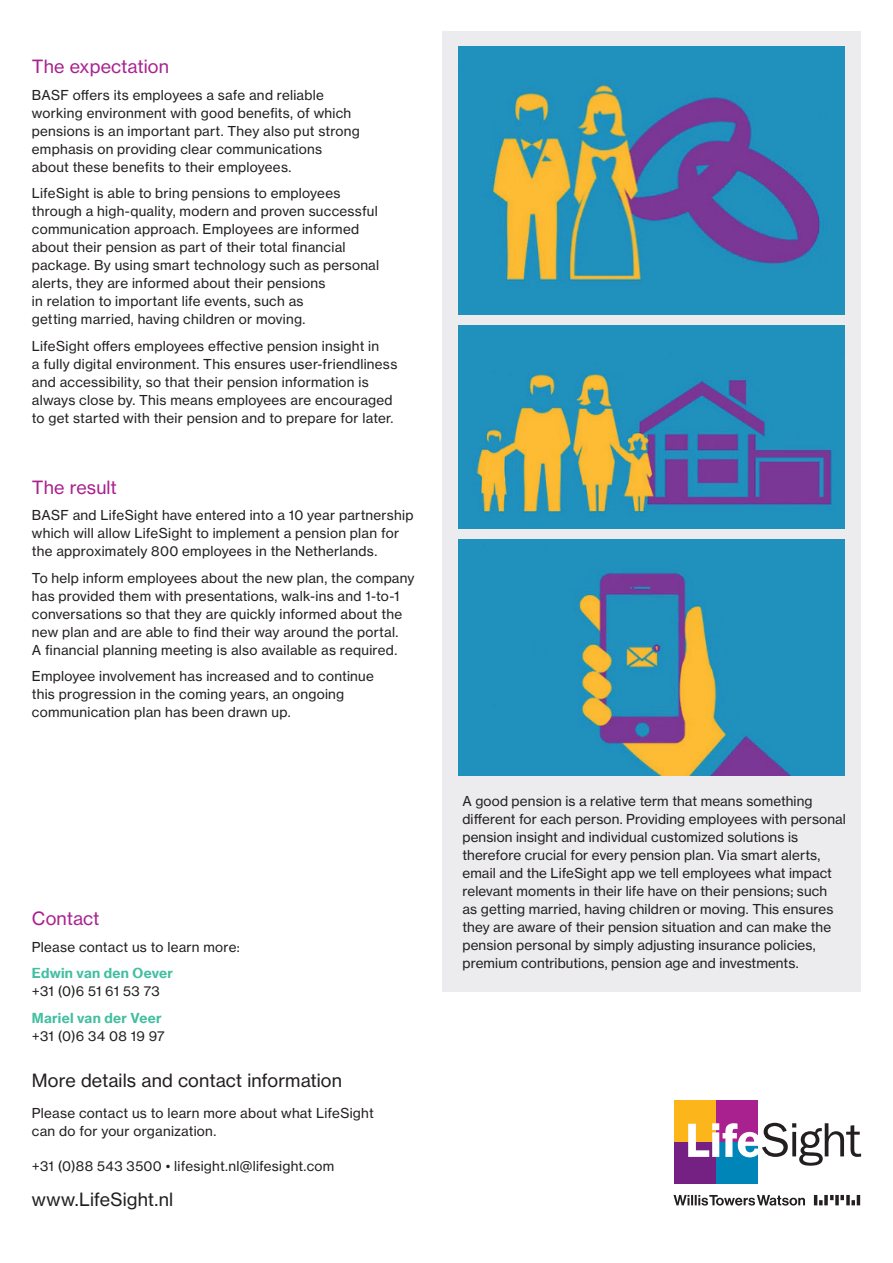
<style>
.page{position:relative;width:893px;height:1263px;background:#fff}
.page>*{position:absolute;margin:0;border:0;box-sizing:border-box;transform-origin:0 0}
.t1{font:18px "N Haas Grotesk TX Pro 55 Rg";letter-spacing:.005em;color:#231f20}
.t2{font:18px "N Haas Grotesk TX Pro 55 Rg";letter-spacing:.005em;color:#a9218e}
.t3{font:13.5px/18px "N Haas Grotesk TX Pro 55 Rg";letter-spacing:.015em;color:#231f20}
.t4{font:13.5px "N Haas Grotesk TX Pro 75 Bd";letter-spacing:.02em;color:#42bea0}
</style>
<div class="page">
<div style="left:442px;top:32px;width:419px;height:960px;background:#ececee"></div>
<div style="left:716px;top:1100px;width:42px;height:42px;background:#a9218e"></div>
<div style="left:716px;top:1142px;width:42px;height:42px;background:#0085b8"></div>
<div style="left:674px;top:1142px;width:42px;height:42px;background:#752183"></div>
<div style="left:674px;top:1100px;width:42px;height:42px;background:#fcb61c"></div>
<svg style="left:688px;top:1123px;width:173px;height:43px"></svg>
<svg style="left:673px;top:1195px;width:187px;height:10px"></svg>
<img style="left:458px;top:47px;width:387px;height:267px">
<img style="left:458px;top:325px;width:387px;height:203px">
<img style="left:458px;top:540px;width:387px;height:235px">
<h1 class="t2" style="left:32px;top:55px;width:139px">The expectation</h1>
<p class="t3" style="left:32px;top:86px;width:329px">BASF offers its employees a safe and reliable working environment with good benefits, of which pensions is an important part. They also put strong emphasis on providing clear communications about these benefits to their employees.</p>
<p class="t3" style="left:32px;top:184px;width:349px">LifeSight is able to bring pensions to employees through a high-quality, modern and proven successful communication approach. Employees are informed about their pension as part of their total financial package. By using smart technology such as personal alerts, they are informed about their pensions<br>in relation to important life events, such as<br>getting married, having children or moving.</p>
<p class="t3" style="left:32px;top:337px;width:367px">LifeSight offers employees effective pension insight in<br>a fully digital environment. This ensures user-friendliness and accessibility, so that their pension information is always close by. This means employees are encouraged to get started with their pension and to prepare for later.</p>
<h1 class="t2" style="left:32px;top:476px;width:87px">The result</h1>
<p class="t3" style="left:32px;top:506px;width:383px">BASF and LifeSight have entered into a 10 year partnership which will allow LifeSight to implement a pension plan for the approximately 800 employees in the Netherlands.</p>
<p class="t3" style="left:32px;top:569px;width:384px">To help inform employees about the new plan, the company has provided them with presentations, walk-ins and 1-to-1 conversations so that they are quickly informed about the new plan and are able to find their way around the portal.<br>A financial planning meeting is also available as required.</p>
<p class="t3" style="left:32px;top:667px;width:344px">Employee involvement has increased and to continue this progression in the coming years, an ongoing communication plan has been drawn up.</p>
<h1 class="t2" style="left:32px;top:908px;width:69px">Contact</h1>
<p class="t3" style="left:32px;top:938px;width:209px">Please contact us to learn more:</p>
<p class="t4" style="left:32px;top:965px;width:143px">Edwin van den Oever</p>
<p class="t3" style="left:32px;top:982px;width:129px">+31 (0)6 51 61 53 73</p>
<p class="t4" style="left:32px;top:1009px;width:131px">Mariel van der Veer</p>
<p class="t3" style="left:32px;top:1027px;width:134px">+31 (0)6 34 08 19 97</p>
<h1 class="t1" style="left:32px;top:1069px;width:312px">More details and contact information</h1>
<p class="t3" style="left:32px;top:1103px;width:343px">Please contact us to learn more about what LifeSight can do for your organization.</p>
<p class="t3" style="left:32px;top:1156px;width:304px">+31 (0)88 543 3500 • lifesight.nl@lifesight.com</p>
<h1 class="t1" style="left:32px;top:1188px;width:143px">www.LifeSight.nl</h1>
<p class="t3" style="left:462px;top:792px;width:385px">A good pension is a relative term that means something different for each person. Providing employees with personal pension insight and individual customized solutions is therefore crucial for every pension plan. Via smart alerts, email and the LifeSight app we tell employees what impact relevant moments in their life have on their pensions; such<br>as getting married, having children or moving. This ensures they are aware of their pension situation and can make the pension personal by simply adjusting insurance policies, premium contributions, pension age and investments.</p>
</div>
